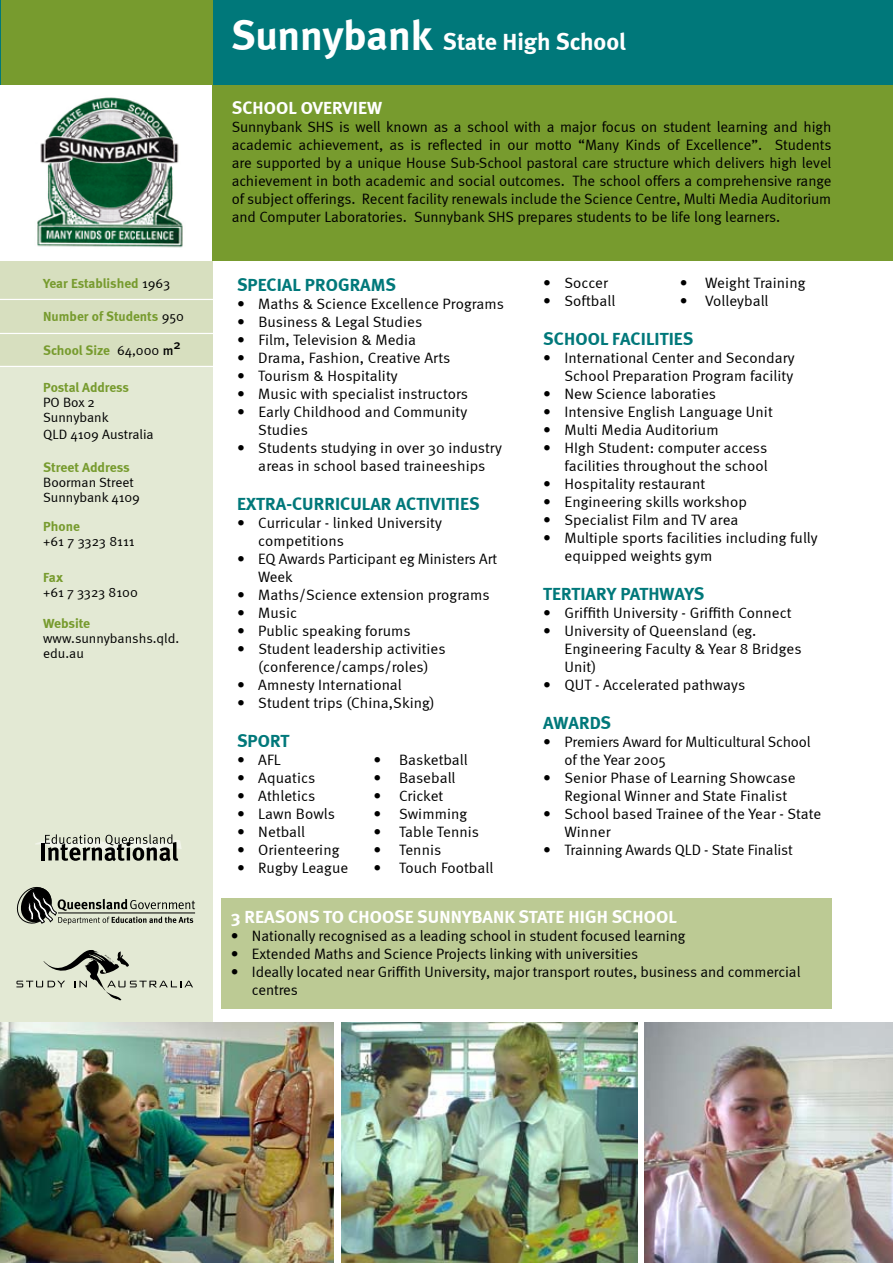
<style>
.page{position:relative;width:893px;height:1263px;background:#fff}
.page>*{position:absolute;margin:0;border:0;box-sizing:border-box;transform-origin:0 0}
.t1{font:700 24px "Meta";color:#fff}
.t2{font:700 18px "Meta";letter-spacing:.005em;color:#00787a}
.t3{font:700 18px "Meta";letter-spacing:.005em;color:#fff}
.t4{font:15px/18px "Meta Normal";color:#000}
.t5{font:13.5px/15px "Meta Normal";color:#000}
.t6{font:700 13.5px "Meta";color:#779b2e}
.s1{font-family:"Meta Normal";font-weight:400;color:#000}
.s2{font-weight:500;color:#000}
.s3{font-size:42px}
</style>
<div class="page">
<div style="left:0;top:155px;width:213px;height:1108px;background:#e3e9d4"></div>
<div style="left:0;top:85px;width:893px;height:176px;background:#fff"></div>
<div style="left:213px;top:85px;width:680px;height:176px;background:#779b2e"></div>
<div style="left:0;top:0;width:213px;height:85px;background:#779b2e"></div>
<div style="left:0;top:261px;width:213px;height:105px;background:#d7dfbf"></div>
<hr style="left:0;top:299px;width:213px;height:1px;background:#fff">
<hr style="left:0;top:333px;width:213px;height:1px;background:#fff">
<hr style="left:0;top:366px;width:213px;height:1px;background:#fff">
<div style="left:221px;top:899px;width:610px;height:110px;background:#bcca94"></div>
<div style="left:213px;top:0;width:680px;height:85px;background:#00787a"></div>
<hr style="left:0;top:0;width:1px;height:85px;background:#00787a">
<img style="left:644px;top:1022px;width:249px;height:241px">
<img style="left:37px;top:97px;width:146px;height:151px">
<img style="left:342px;top:1022px;width:295px;height:241px">
<img style="left:0;top:1022px;width:334px;height:241px">
<svg style="left:16px;top:950px;width:177px;height:50px"></svg>
<svg style="left:35px;top:834px;width:147px;height:27px"></svg>
<svg style="left:16px;top:887px;width:179px;height:38px"></svg>
<p class="t6" style="left:43px;top:275px;width:128px">Year Established <span class="s1">1963</span></p>
<p class="t6" style="left:43px;top:308px;width:142px">Number of Students <span class="s1">950</span></p>
<p class="t6" style="left:43px;top:342px;width:139px">School Size <span class="s1">64,000</span> <span class="s2">m</span><sup>2</sup></p>
<p class="t6" style="left:43px;top:379px;width:87px">Postal Address</p>
<p class="t5" style="left:43px;top:395px;width:67px">PO Box 2<br>Sunnybank</p>
<p class="t5" style="left:43px;top:426px;width:112px">QLD 4109 Australia</p>
<p class="t6" style="left:43px;top:459px;width:88px">Street Address</p>
<p class="t5" style="left:43px;top:474px;width:98px">Boorman Street<br>Sunnybank 4109</p>
<p class="t6" style="left:43px;top:518px;width:38px">Phone</p>
<p class="t5" style="left:43px;top:533px;width:93px">+61 7 3323 8111</p>
<p class="t6" style="left:43px;top:569px;width:21px">Fax</p>
<p class="t5" style="left:43px;top:584px;width:96px">+61 7 3323 8100</p>
<p class="t6" style="left:43px;top:615px;width:49px">Website</p>
<p class="t5" style="left:43px;top:631px;width:137px">www.sunnybanshs.qld. edu.au</p>
<h1 class="t1" style="left:231px;top:27px;width:396px"><span class="s3">Sunnybank</span> State High School</h1>
<p class="t3" style="left:232px;top:97px;width:23px">School</p>
<p class="t3" style="left:301px;top:97px;width:11px">overvie</p>
<p class="t3" style="left:367px;top:97px;width:16px">w</p>
<p class="t4" style="left:232px;top:118px;width:601px;text-align:justify">Sunnybank SHS is well known as a school with a major focus on student learning and high academic achievement, as is reflected in our motto “Many Kinds of Excellence”. Students are supported by a unique House Sub-School pastoral care structure which delivers high level achievement in both academic and social outcomes. The school offers a comprehensive range of subject offerings. Recent facility renewals include the Science Centre, Multi Media Auditorium and Computer Laboratories. Sunnybank SHS prepares students to be life long learners.</p>
<p class="t2" style="left:237px;top:274px;width:160px">SPECIAL PROGRAMS</p>
<p class="t4" style="left:237px;top:294px;width:269px">• Maths &amp; Science Excellence Programs</p>
<p class="t4" style="left:237px;top:312px;width:187px">• Business &amp; Legal Studies</p>
<p class="t4" style="left:237px;top:330px;width:181px">• Film, Television &amp; Media</p>
<p class="t4" style="left:237px;top:348px;width:215px">• Drama, Fashion, Creative Arts</p>
<p class="t4" style="left:237px;top:366px;width:162px">• Tourism &amp; Hospitality</p>
<p class="t4" style="left:237px;top:384px;width:233px">• Music with specialist instructors</p>
<p class="t4" style="left:258px;top:402px;width:210px;text-indent:-21px">• Early Childhood and Community<br>Studies</p>
<p class="t4" style="left:237px;top:438px;width:266px;text-align:center">• Students studying in over 30 industry areas in school based traineeships</p>
<p class="t2" style="left:237px;top:493px;width:244px">EXTRA-CURRICULAR ACTIVITIES</p>
<p class="t4" style="left:258px;top:513px;width:185px;text-indent:-21px">• Curricular - linked University competitions</p>
<p class="t4" style="left:258px;top:549px;width:240px;text-indent:-21px">• EQ Awards Participant eg Ministers Art<br>Week</p>
<p class="t4" style="left:237px;top:585px;width:254px">• Maths/Science extension programs</p>
<p class="t4" style="left:237px;top:603px;width:62px">• Music</p>
<p class="t4" style="left:237px;top:621px;width:175px">• Public speaking forums</p>
<p class="t4" style="left:237px;top:639px;width:210px;text-align:center">• Student leadership activities (conference/camps/roles)</p>
<p class="t4" style="left:237px;top:675px;width:166px">• Amnesty International</p>
<p class="t4" style="left:237px;top:693px;width:199px">• Student trips (China,Sking)</p>
<p class="t2" style="left:237px;top:730px;width:54px">SPORT</p>
<p class="t4" style="left:237px;top:750px;width:45px">• AFL</p>
<p class="t4" style="left:374px;top:750px;width:96px">• Basketball</p>
<p class="t4" style="left:237px;top:768px;width:80px">• Aquatics</p>
<p class="t4" style="left:374px;top:768px;width:84px">• Baseball</p>
<p class="t4" style="left:237px;top:786px;width:80px">• Athletics</p>
<p class="t4" style="left:374px;top:786px;width:71px">• Cricket</p>
<p class="t4" style="left:237px;top:804px;width:100px">• Lawn Bowls</p>
<p class="t4" style="left:374px;top:804px;width:95px">• Swimming</p>
<p class="t4" style="left:237px;top:822px;width:70px">• Netball</p>
<p class="t4" style="left:374px;top:822px;width:107px">• Table Tennis</p>
<p class="t4" style="left:237px;top:840px;width:104px">• Orienteering</p>
<p class="t4" style="left:374px;top:840px;width:69px">• Tennis</p>
<p class="t4" style="left:237px;top:858px;width:113px">• Rugby League</p>
<p class="t4" style="left:374px;top:858px;width:121px">• Touch Football</p>
<p class="t4" style="left:543px;top:274px;width:66px">• Soccer</p>
<p class="t4" style="left:680px;top:274px;width:127px">• Weight Training</p>
<p class="t4" style="left:543px;top:292px;width:74px">• Softball</p>
<p class="t4" style="left:680px;top:292px;width:90px">• Volleyball</p>
<p class="t2" style="left:543px;top:328px;width:152px">SCHOOL FACILITIES</p>
<p class="t4" style="left:543px;top:349px;width:253px;text-align:right">• International Center and Secondary<br>School Preparation Program facility</p>
<p class="t4" style="left:543px;top:385px;width:174px">• New Science laboraties</p>
<p class="t4" style="left:543px;top:403px;width:231px">• Intensive English Language Unit</p>
<p class="t4" style="left:543px;top:421px;width:177px">• Multi Media Auditorium</p>
<p class="t4" style="left:543px;top:439px;width:226px;text-align:right">• HIgh Student: computer access facilities throughout the school</p>
<p class="t4" style="left:543px;top:475px;width:164px">• Hospitality restaurant</p>
<p class="t4" style="left:543px;top:493px;width:205px">• Engineering skills workshop</p>
<p class="t4" style="left:543px;top:511px;width:197px">• Specialist Film and TV area</p>
<p class="t4" style="left:564px;top:529px;width:255px;text-indent:-21px">• Multiple sports facilities including fully equipped weights gym</p>
<p class="t2" style="left:543px;top:583px;width:11px">tertiar</p>
<p class="t2" style="left:607px;top:583px;width:24px">y path</p>
<p class="t2" style="left:660px;top:583px;width:44px">ways</p>
<p class="t4" style="left:543px;top:604px;width:250px">• Griffith University - Griffith Connect</p>
<p class="t4" style="left:564px;top:622px;width:239px;text-indent:-21px">• University of Queensland (eg.<br>Engineering Faculty &amp; Year 8 Bridges<br>Unit)</p>
<p class="t4" style="left:543px;top:676px;width:203px">• QUT - Accelerated pathways</p>
<p class="t2" style="left:543px;top:712px;width:69px">AWARDS</p>
<p class="t4" style="left:564px;top:733px;width:248px;text-indent:-21px">• Premiers Award for Multicultural School of the Year 2005</p>
<p class="t4" style="left:564px;top:769px;width:233px;text-indent:-21px">• Senior Phase of Learning Showcase<br>Regional Winner and State Finalist</p>
<p class="t4" style="left:564px;top:805px;width:258px;text-indent:-21px">• School based Trainee of the Year - State<br>Winner</p>
<p class="t4" style="left:543px;top:841px;width:251px">• Trainning Awards QLD - State Finalist</p>
<p class="t3" style="left:231px;top:906px;width:26px">3 reaso</p>
<p class="t3" style="left:298px;top:906px;width:63px">nsto choose</p>
<p class="t3" style="left:417px;top:906px;width:112px">su nnybank state</p>
<p class="t3" style="left:568px;top:906px;width:11px">high</p>
<p class="t3" style="left:612px;top:906px;width:12px">school</p>
<p class="t4" style="left:231px;top:927px;width:456px">• Nationally recognised as a leading school in student focused learning</p>
<p class="t4" style="left:231px;top:945px;width:409px">• Extended Maths and Science Projects linking with universities</p>
<p class="t4" style="left:252px;top:963px;width:550px;text-indent:-21px">• Ideally located near Griffith University, major transport routes, business and commercial centres</p>
</div>
